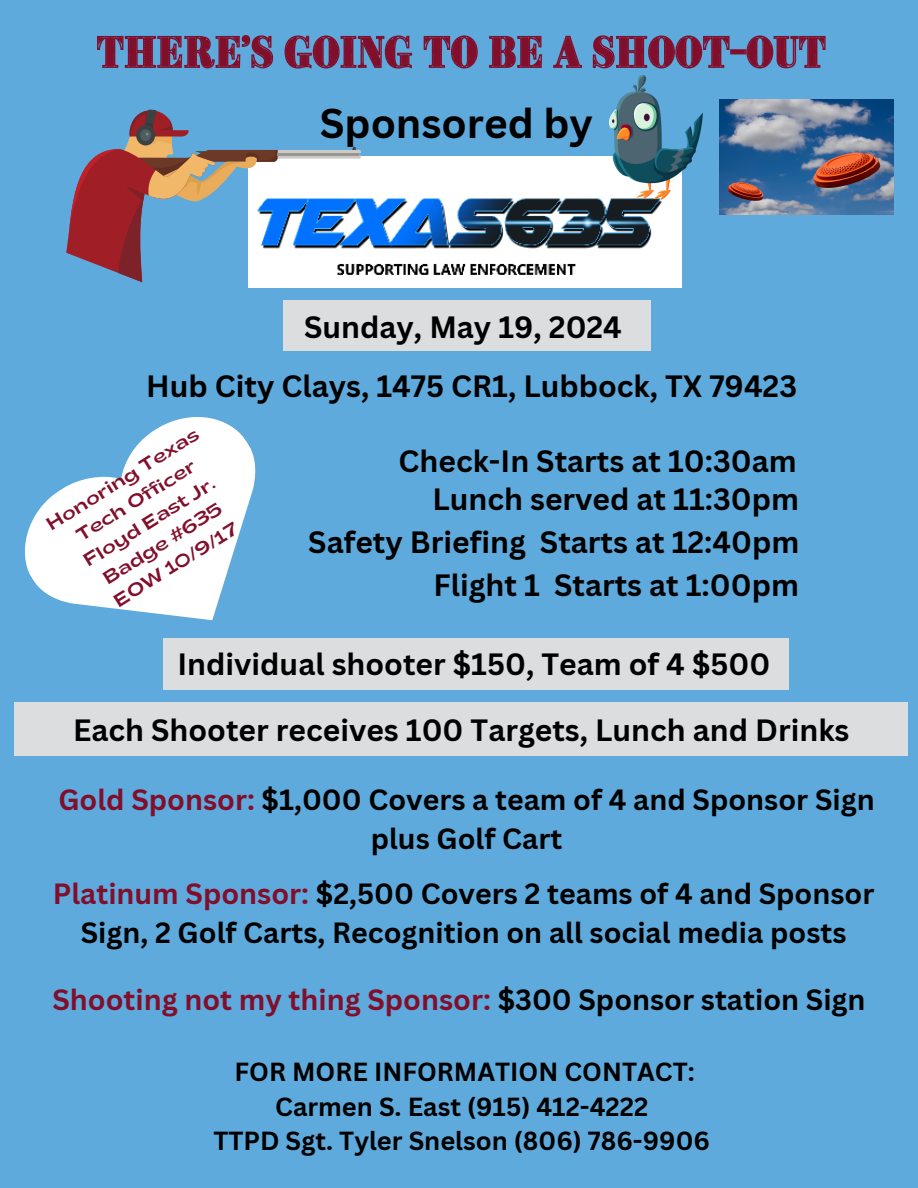
<style>
.page{position:relative;width:918px;height:1188px;background:#5eaadd}
.page>*{position:absolute;margin:0;border:0;box-sizing:border-box;transform-origin:0 0}
.t1{font:700 40.5px "Canva Sans";color:#000}
.t2{font:700 30px "Canva Sans";color:#000}
.t3{font:700 28.5px/39.3px "Canva Sans";color:#000;text-align:center}
.t4{font:700 28.5px "Canva Sans";color:#810f2b}
.t5{font:700 25.5px/34.8px "Canva Sans";color:#000;text-align:center}
.t6{font:semi-expanded 18px/25px "Brice";color:#810f2b;text-align:center}
.s1{color:#810f2b}
.s2{color:#000}
</style>
<div class="page">
<svg style="left:24px;top:417px;width:232px;height:203px;fill:#fff"></svg>
<svg style="left:66px;top:156px;width:30px;height:109px"></svg>
<div style="left:15px;top:702px;width:893px;height:54px;background:#dbddde"></div>
<div style="left:163px;top:639px;width:626px;height:51px;background:#dbddde"></div>
<div style="left:283px;top:300px;width:367px;height:50px;background:#dbddde"></div>
<img style="left:826px;top:99px;width:68px;height:115px">
<svg style="left:96px;top:35px;width:730px;height:303px"></svg>
<h1 class="t1" style="left:320px;top:95px;width:275px">Sponsored by</h1>
<p class="t2" style="left:304px;top:306px;width:319px">Sunday, May 19, 2024</p>
<h3 class="t2" style="left:146px;top:365px;width:652px">Hub City Clays, 1475 CR1, Lubbock, TX 79423</h3>
<h3 class="t6" style="left:42px;top:517px;width:178px;rotate:-32deg">Honoring Texas<br>Tech Officer<br>Floyd East Jr.</h3>
<h3 class="t6" style="left:99px;top:570px;width:138px;rotate:-32deg">Badge #635</h3>
<h3 class="t6" style="left:110px;top:593px;width:145px;rotate:-32deg">EOW 10/9/17</h3>
<p class="t2" style="left:399px;top:440px;width:400px">Check-In Starts at 10:30am</p>
<h3 class="t2" style="left:433px;top:478px;width:368px">Lunch served at 11:30pm</h3>
<p class="t2" style="left:308px;top:521px;width:493px">Safety Briefing Starts at 12:40pm</p>
<h3 class="t2" style="left:433px;top:564px;width:367px">Flight 1 Starts at 1:00pm</h3>
<h3 class="t2" style="left:177px;top:643px;width:594px">Individual shooter $150, Team of 4 $500</h3>
<h3 class="t2" style="left:73px;top:709px;width:778px">Each Shooter receives 100 Targets, Lunch and Drinks</h3>
<p class="t3" style="left:58px;top:779px;width:818px"><span class="s1">Gold Sponsor:</span> $1,000 Covers a team of 4 and Sponsor Sign plus Golf Cart</p>
<h3 class="t3" style="left:53px;top:873px;width:823px"><span class="s1">Platinum Sponsor:</span> $2,500 Covers 2 teams of 4 and Sponsor<br>Sign, 2 Golf Carts, Recognition on all social media posts</h3>
<h3 class="t4" style="left:52px;top:980px;width:815px">Shooting not my thing Sponsor: <span class="s2">$300 Sponsor station Sign</span></h3>
<h3 class="t5" style="left:213px;top:1053px;width:498px">FOR MORE INFORMATION CONTACT:<br>Carmen S. East (915) 412-4222<br>TTPD Sgt. Tyler Snelson (806) 786-9906</h3>
</div>
